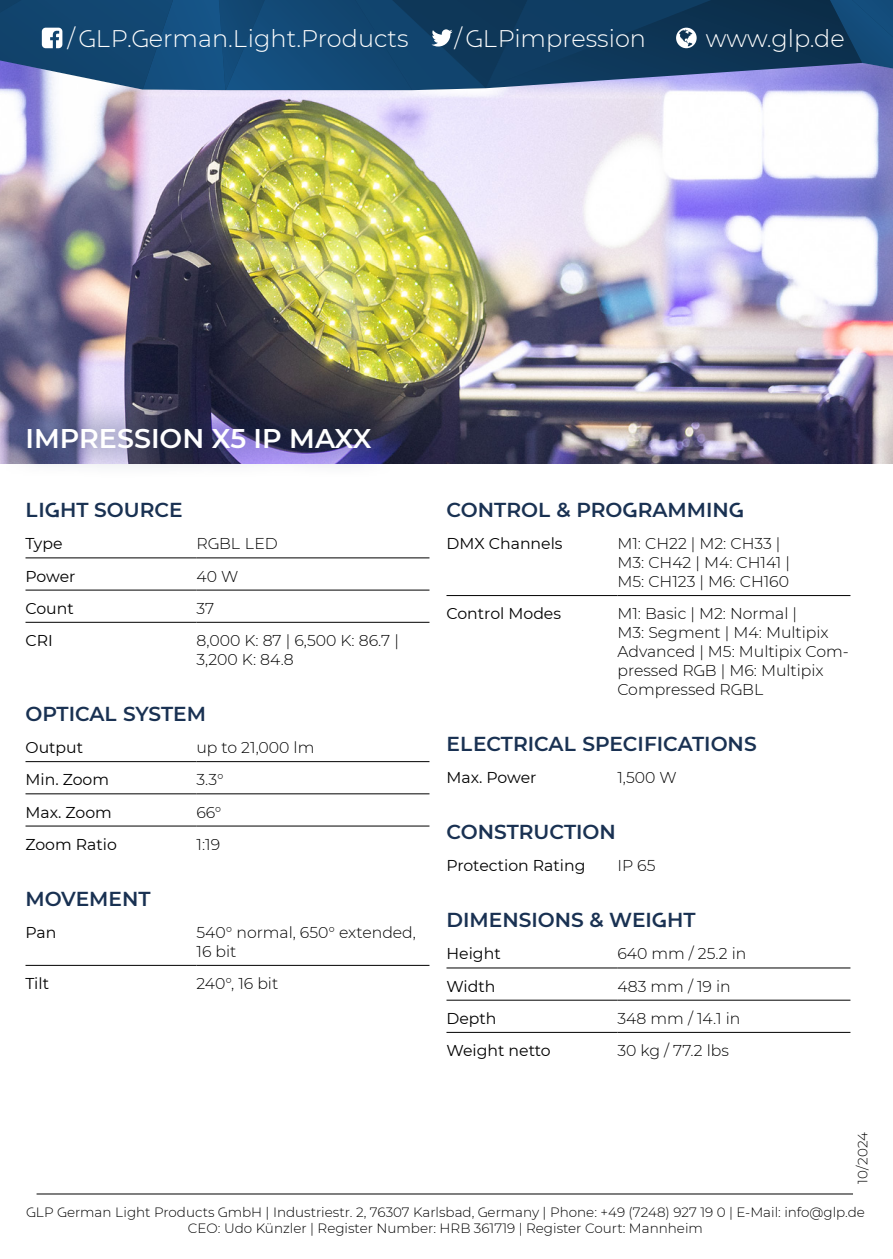
<style>
.page{position:relative;width:893px;height:1259px;background:#fff}
.page>*{position:absolute;margin:0;border:0;box-sizing:border-box;transform-origin:0 0}
.t1{font:600 27px "Ger Li Pro";color:#fff}
.t2{font:300 24px "Ger Li Pro";color:#fff}
.t3{font:600 20.1px "Ger Li Pro";color:#193152}
.t4{font:300 15.6px/18.9px "Ger Li Pro";color:#000}
.t5{font:15.6px "Ger Li Pro";color:#000}
.t6{font:300 13.5px/16.2px "Ger Li Pro";color:#000;text-align:center}
</style>
<div class="page">
<img style="left:0;top:90px;width:893px;height:373px">
<svg style="left:0;top:396px;width:399px;height:70px;background:#585679"></svg>
<hr style="left:37px;top:1193px;width:816px;height:1px;background:#000">
<hr style="left:26px;top:557px;width:170px;height:1px;background:#000">
<hr style="left:196px;top:557px;width:233px;height:1px;background:#000">
<hr style="left:26px;top:589px;width:170px;height:1px;background:#000">
<hr style="left:196px;top:589px;width:233px;height:1px;background:#000">
<hr style="left:26px;top:622px;width:170px;height:1px;background:#000">
<hr style="left:196px;top:622px;width:233px;height:1px;background:#000">
<hr style="left:26px;top:761px;width:170px;height:1px;background:#000">
<hr style="left:196px;top:761px;width:233px;height:1px;background:#000">
<hr style="left:26px;top:793px;width:170px;height:1px;background:#000">
<hr style="left:196px;top:793px;width:233px;height:1px;background:#000">
<hr style="left:26px;top:825px;width:170px;height:1px;background:#000">
<hr style="left:196px;top:825px;width:233px;height:1px;background:#000">
<hr style="left:26px;top:965px;width:170px;height:1px;background:#000">
<hr style="left:196px;top:965px;width:233px;height:1px;background:#000">
<hr style="left:446px;top:595px;width:171px;height:1px;background:#000">
<hr style="left:617px;top:595px;width:233px;height:1px;background:#000">
<hr style="left:446px;top:967px;width:171px;height:1px;background:#000">
<hr style="left:617px;top:967px;width:233px;height:1px;background:#000">
<hr style="left:446px;top:999px;width:171px;height:1px;background:#000">
<hr style="left:617px;top:999px;width:233px;height:1px;background:#000">
<hr style="left:446px;top:1032px;width:171px;height:1px;background:#000">
<hr style="left:617px;top:1032px;width:233px;height:1px;background:#000">
<svg style="left:0;top:0;width:893px;height:90px;background:#224d77"></svg>
<h2 class="t2" style="left:68px;top:22px;width:342px">/ GLP.German.Light.Products</h2>
<h2 class="t2" style="left:455px;top:22px;width:193px">/ GLPimpression</h2>
<h2 class="t2" style="left:706px;top:22px;width:140px">www.glp.de</h2>
<h1 class="t1" style="left:26px;top:419px;width:347px">IMPRESSION X5 IP MAXX</h1>
<p class="t3" style="left:26px;top:496px;width:159px">LIGHT SOURCE</p>
<p class="t5" style="left:26px;top:533px;width:39px">Type</p>
<p class="t4" style="left:196px;top:534px;width:83px">RGBL LED</p>
<p class="t5" style="left:26px;top:565px;width:51px">Power</p>
<p class="t4" style="left:196px;top:566px;width:43px">40 W</p>
<p class="t5" style="left:26px;top:597px;width:50px">Count</p>
<p class="t4" style="left:196px;top:598px;width:19px">37</p>
<p class="t5" style="left:26px;top:630px;width:29px">CRI</p>
<p class="t4" style="left:196px;top:630px;width:204px">8,000 K: 87 | 6,500 K: 86.7 |<br>3,200 K: 84.8</p>
<p class="t3" style="left:26px;top:699px;width:182px">OPTICAL SYSTEM</p>
<p class="t5" style="left:26px;top:737px;width:59px">Output</p>
<p class="t4" style="left:196px;top:737px;width:119px">up to 21,000 lm</p>
<p class="t5" style="left:26px;top:769px;width:85px">Min. Zoom</p>
<p class="t4" style="left:196px;top:770px;width:29px">3.3°</p>
<p class="t5" style="left:26px;top:801px;width:88px">Max. Zoom</p>
<p class="t4" style="left:196px;top:802px;width:27px">66°</p>
<p class="t5" style="left:26px;top:833px;width:93px">Zoom Ratio</p>
<p class="t4" style="left:196px;top:834px;width:25px">1:19</p>
<p class="t3" style="left:26px;top:884px;width:126px">MOVEMENT</p>
<p class="t5" style="left:26px;top:921px;width:32px">Pan</p>
<p class="t4" style="left:196px;top:922px;width:221px">540° normal, 650° extended,<br>16 bit</p>
<p class="t5" style="left:26px;top:972px;width:25px">Tilt</p>
<p class="t4" style="left:196px;top:973px;width:83px">240°, 16 bit</p>
<p class="t3" style="left:446px;top:496px;width:299px">CONTROL &amp; PROGRAMMING</p>
<p class="t5" style="left:446px;top:533px;width:118px">DMX Channels</p>
<p class="t4" style="left:617px;top:534px;width:174px">M1: CH22 | M2: CH33 |<br>M3: CH42 | M4: CH141 |<br>M5: CH123 | M6: CH160</p>
<p class="t5" style="left:446px;top:603px;width:116px">Control Modes</p>
<p class="t4" style="left:617px;top:604px;width:233px">M1: Basic | M2: Normal |<br>M3: Segment | M4: Multipix<br>Advanced | M5: Multipix Com&shy;pressed RGB | M6: Multipix<br>Compressed RGBL</p>
<p class="t3" style="left:446px;top:729px;width:312px">ELECTRICAL SPECIFICATIONS</p>
<p class="t5" style="left:446px;top:766px;width:92px">Max. Power</p>
<p class="t4" style="left:617px;top:767px;width:61px">1,500 W</p>
<p class="t3" style="left:446px;top:817px;width:171px">CONSTRUCTION</p>
<p class="t5" style="left:446px;top:855px;width:141px">Protection Rating</p>
<p class="t4" style="left:617px;top:855px;width:40px">IP 65</p>
<p class="t3" style="left:446px;top:906px;width:251px">DIMENSIONS &amp; WEIGHT</p>
<p class="t5" style="left:446px;top:943px;width:56px">Height</p>
<p class="t4" style="left:617px;top:944px;width:130px">640 mm / 25.2 in</p>
<p class="t5" style="left:446px;top:975px;width:51px">Width</p>
<p class="t4" style="left:617px;top:976px;width:115px">483 mm / 19 in</p>
<p class="t5" style="left:446px;top:1007px;width:52px">Depth</p>
<p class="t4" style="left:617px;top:1008px;width:124px">348 mm / 14.1 in</p>
<p class="t5" style="left:446px;top:1039px;width:106px">Weight netto</p>
<p class="t4" style="left:617px;top:1040px;width:113px">30 kg / 77.2 lbs</p>
<p class="t6" style="left:854px;top:1183px;width:53px;rotate:-90deg">10/2024</p>
<p class="t6" style="left:26px;top:1204px;width:840px">GLP German Light Products GmbH | Industriestr. 2, 76307 Karlsbad, Germany | Phone: +49 (7248) 927 19 0 | E-Mail: info@glp.de<br>CEO: Udo Künzler | Register Number: HRB 361719 | Register Court: Mannheim</p>
</div>
